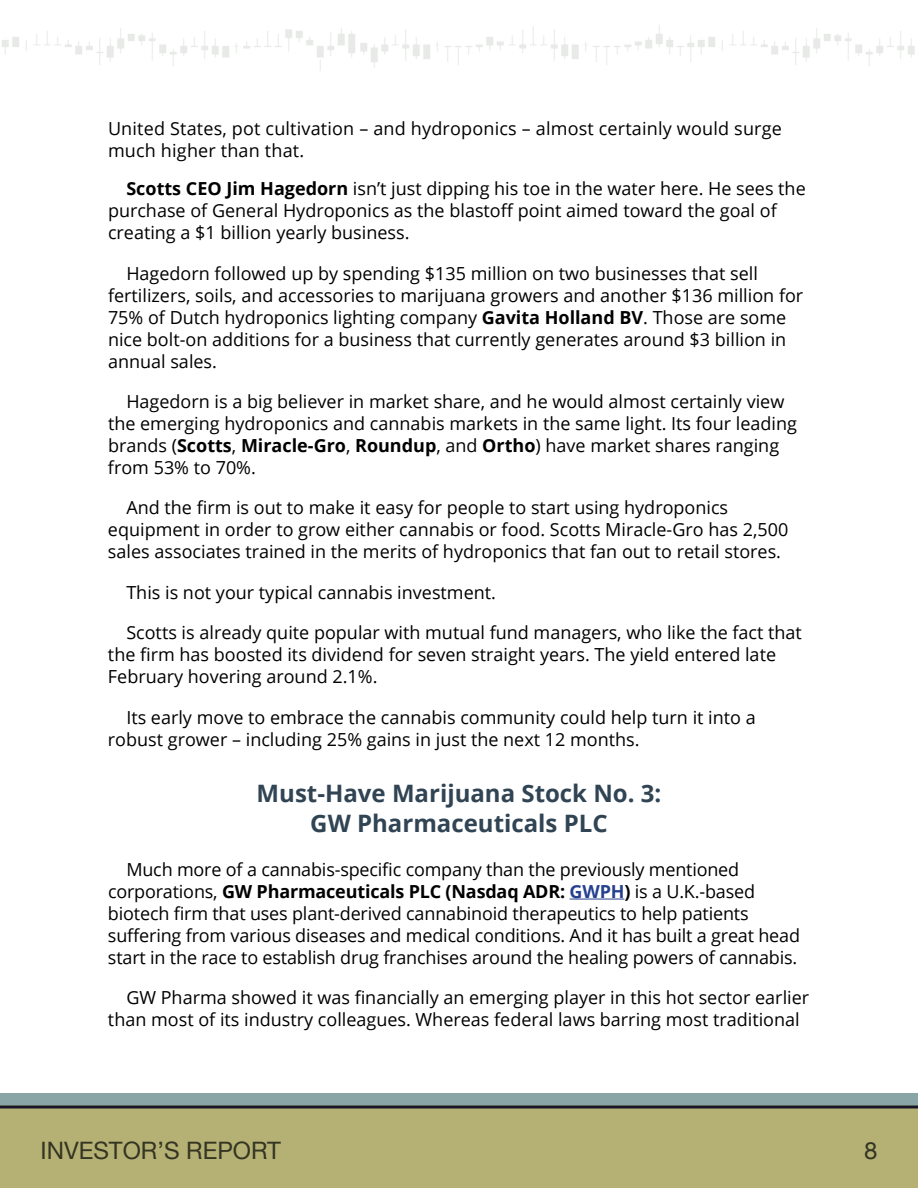
<style>
.page{position:relative;width:918px;height:1188px;background:#fff}
.page>*{position:absolute;margin:0;border:0;box-sizing:border-box;transform-origin:0 0}
.t1{font:700 24px/30.5px "Open Sans";color:#304454;text-align:center}
.t2{font:24px "Helvetica Neue";color:#343522}
.t3{font:18px/22px "Open Sans";color:#000}
.s1{font-weight:700}
.s2{font-weight:700;color:#25408f}
</style>
<div class="page">
<img style="left:2px;top:25px;width:913px;height:46px">
<div style="left:0;top:1094px;width:918px;height:13px;background:#8aa5a5"></div>
<div style="left:0;top:1106px;width:918px;height:82px;background:#b5b174"></div>
<hr style="left:0;top:1106px;width:918px;height:2px;background:#18162b">
<hr style="left:570px;top:899px;width:54px;height:1px;background:#25408f">
<p class="t3" style="left:108px;top:117px;width:675px">United States, pot cultivation – and hydroponics – almost certainly would surge much higher than that.</p>
<p class="t3" style="left:108px;top:177px;width:699px;text-indent:18px"><span class="s1">Scotts CEO Jim Hagedorn</span> isn’t just dipping his toe in the water here. He sees the purchase of General Hydroponics as the blastoff point aimed toward the goal of creating a $1 billion yearly business.</p>
<p class="t3" style="left:108px;top:262px;width:697px;text-indent:18px">Hagedorn followed up by spending $135 million on two businesses that sell fertilizers, soils, and accessories to marijuana growers and another $136 million for 75% of Dutch hydroponics lighting company <span class="s1">Gavita Holland BV</span>. Those are some nice bolt-on additions for a business that currently generates around $3 billion in annual sales.</p>
<p class="t3" style="left:108px;top:390px;width:691px;text-indent:18px">Hagedorn is a big believer in market share, and he would almost certainly view the emerging hydroponics and cannabis markets in the same light. Its four leading brands (<span class="s1">Scotts</span>, <span class="s1">Miracle-Gro</span>, <span class="s1">Roundup</span>, and <span class="s1">Ortho</span>) have market shares ranging from 53% to 70%.</p>
<p class="t3" style="left:108px;top:496px;width:682px;text-indent:18px">And the firm is out to make it easy for people to start using hydroponics equipment in order to grow either cannabis or food. Scotts Miracle-Gro has 2,500 sales associates trained in the merits of hydroponics that fan out to retail stores.</p>
<p class="t3" style="left:126px;top:581px;width:371px">This is not your typical cannabis investment.</p>
<p class="t3" style="left:108px;top:621px;width:696px;text-indent:18px">Scotts is already quite popular with mutual fund managers, who like the fact that the firm has boosted its dividend for seven straight years. The yield entered late<br>February hovering around 2.1%.</p>
<p class="t3" style="left:108px;top:706px;width:649px;text-indent:18px">Its early move to embrace the cannabis community could help turn it into a robust grower – including 25% gains in just the next 12 months.</p>
<h1 class="t1" style="left:257px;top:777px;width:406px">Must-Have Marijuana Stock No. 3:<br>GW Pharmaceuticals PLC</h1>
<p class="t3" style="left:108px;top:858px;width:694px;text-indent:18px">Much more of a cannabis-specific company than the previously mentioned corporations, <span class="s1">GW Pharmaceuticals PLC (Nasdaq ADR:</span> <span class="s2">GWPH</span><span class="s1">)</span> is a U.K.-based biotech firm that uses plant-derived cannabinoid therapeutics to help patients suffering from various diseases and medical conditions. And it has built a great head start in the race to establish drug franchises around the healing powers of cannabis.</p>
<p class="t3" style="left:108px;top:986px;width:703px;text-indent:18px">GW Pharma showed it was financially an emerging player in this hot sector earlier than most of its industry colleagues. Whereas federal laws barring most traditional</p>
<h1 class="t2" style="left:40px;top:1136px;width:242px">INVESTOR’S REPORT</h1>
<h1 class="t2" style="left:864px;top:1136px;width:15px">8</h1>
</div>
